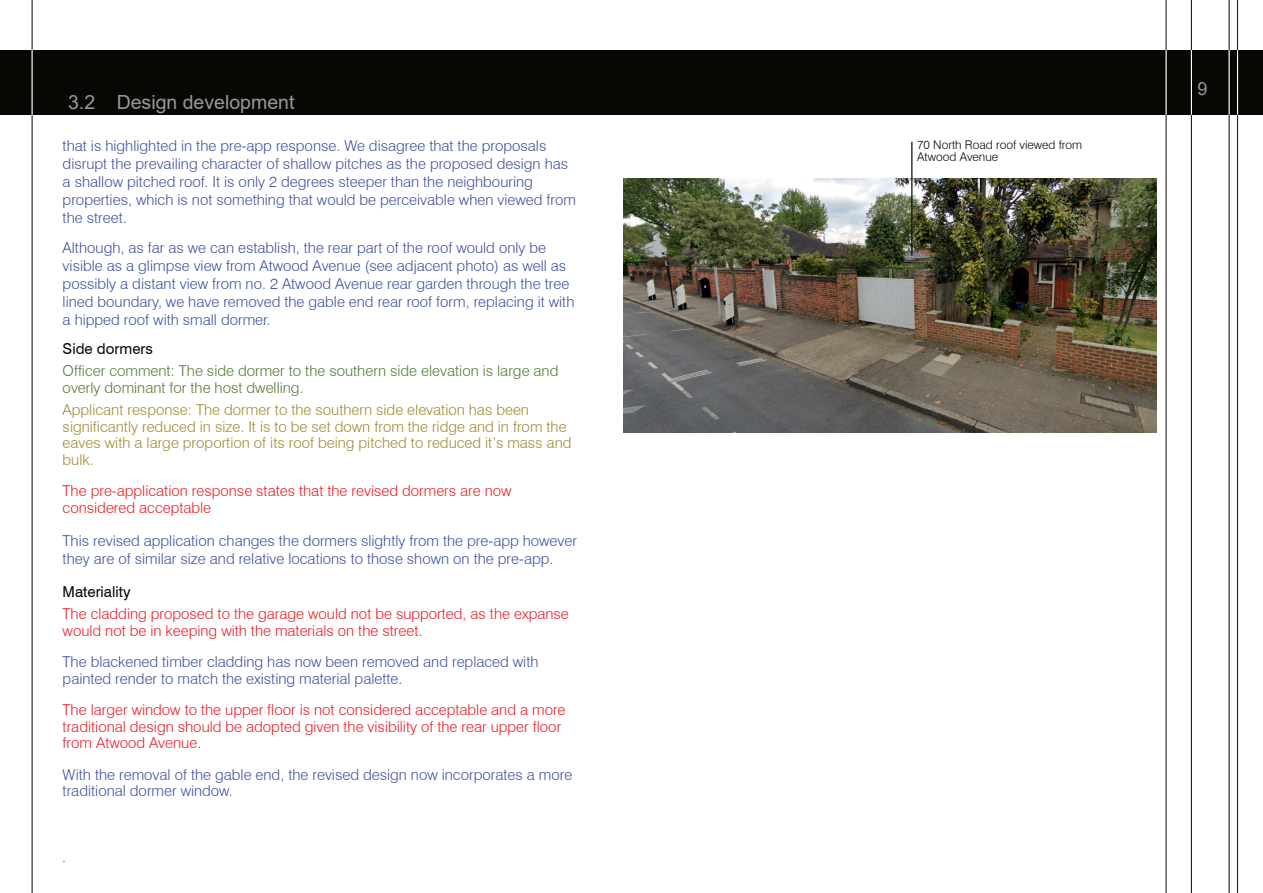
<style>
.page{position:relative;width:1263px;height:893px;background:#fff}
.page>*{position:absolute;margin:0;border:0;box-sizing:border-box;transform-origin:0 0}
.t1{font:19.5px "Arial";color:#9a9998}
.t2{font:18px "Arial";color:#9a9998}
.t3{font:300 15px/18px "Swiss 721 BT";color:#3e51a3}
.t4{font:300 15px/16.5px "Swiss 721 BT";color:#ee1d23}
.t5{font:300 15px/16.5px "Swiss 721 BT";color:#a08b31}
.t6{font:300 15px/16.5px "Swiss 721 BT";color:#557936}
.t7{font:15px "Swiss 721 BT";color:#080704}
.t8{font:300 12px/12px "Swiss 721 BT";color:#080704}
</style>
<div class="page">
<div style="left:0;top:50px;width:1263px;height:65px;background:#080704"></div>
<hr style="left:32px;top:0;width:1px;height:893px;background:#231f20">
<hr style="left:1165px;top:0;width:2px;height:893px;background:#231f20">
<hr style="left:1191px;top:0;width:1px;height:893px;background:#231f20">
<hr style="left:1228px;top:0;width:2px;height:893px;background:#231f20">
<hr style="left:1237px;top:0;width:1px;height:893px;background:#231f20">
<hr style="left:1165px;top:50px;width:2px;height:65px;background:#fff">
<hr style="left:1191px;top:50px;width:1px;height:65px;background:#fff">
<hr style="left:1228px;top:50px;width:2px;height:65px;background:#fff">
<hr style="left:1237px;top:50px;width:1px;height:65px;background:#fff">
<hr style="left:32px;top:50px;width:1px;height:65px;background:#fff">
<img style="left:624px;top:178px;width:533px;height:254px">
<hr style="left:911px;top:142px;width:1px;height:114px;background:#080704">
<h1 class="t1" style="left:68px;top:95px;width:228px">3.2 Design development</h1>
<p class="t3" style="left:63px;top:138px;width:515px">that is highlighted in the pre-app response. We disagree that the proposals disrupt the prevailing character of shallow pitches as the proposed design has a shallow pitched roof. It is only 2 degrees steeper than the neighbouring properties, which is not something that would be perceivable when viewed from the street.</p>
<p class="t3" style="left:63px;top:240px;width:513px">Although, as far as we can establish, the rear part of the roof would only be visible as a glimpse view from Atwood Avenue (see adjacent photo) as well as possibly a distant view from no. 2 Atwood Avenue rear garden through the tree lined boundary, we have removed the gable end rear roof form, replacing it with a hipped roof with small dormer.</p>
<p class="t7" style="left:63px;top:342px;width:92px">Side dormers</p>
<p class="t6" style="left:63px;top:364px;width:497px">Officer comment: The side dormer to the southern side elevation is large and overly dominant for the host dwelling.</p>
<p class="t5" style="left:63px;top:403px;width:510px">Applicant response: The dormer to the southern side elevation has been significantly reduced in size. It is to be set down from the ridge and in from the eaves with a large proportion of its roof being pitched to reduced it’s mass and bulk.</p>
<p class="t4" style="left:63px;top:484px;width:450px">The pre-application response states that the revised dormers are now considered acceptable</p>
<p class="t3" style="left:63px;top:533px;width:516px">This revised application changes the dormers slightly from the pre-app however they are of similar size and relative locations to those shown on the pre-app.</p>
<p class="t7" style="left:63px;top:585px;width:70px">Materiality</p>
<p class="t4" style="left:63px;top:607px;width:508px">The cladding proposed to the garage would not be supported, as the expanse would not be in keeping with the materials on the street.</p>
<p class="t3" style="left:63px;top:655px;width:477px;line-height:16.5px">The blackened timber cladding has now been removed and replaced with painted render to match the existing material palette.</p>
<p class="t4" style="left:63px;top:703px;width:504px">The larger window to the upper floor is not considered acceptable and a more traditional design should be adopted given the visibility of the rear upper floor from Atwood Avenue.</p>
<p class="t3" style="left:63px;top:767px;width:511px;line-height:16.5px">With the removal of the gable end, the revised design now incorporates a more traditional dormer window.</p>
<p class="t8" style="left:63px;top:853px;width:5px">.</p>
<p class="t8" style="left:917px;top:140px;width:167px">70 North Road roof viewed from<br>Atwood Avenue</p>
<p class="t2" style="left:1197px;top:82px;width:12px">9</p>
</div>
